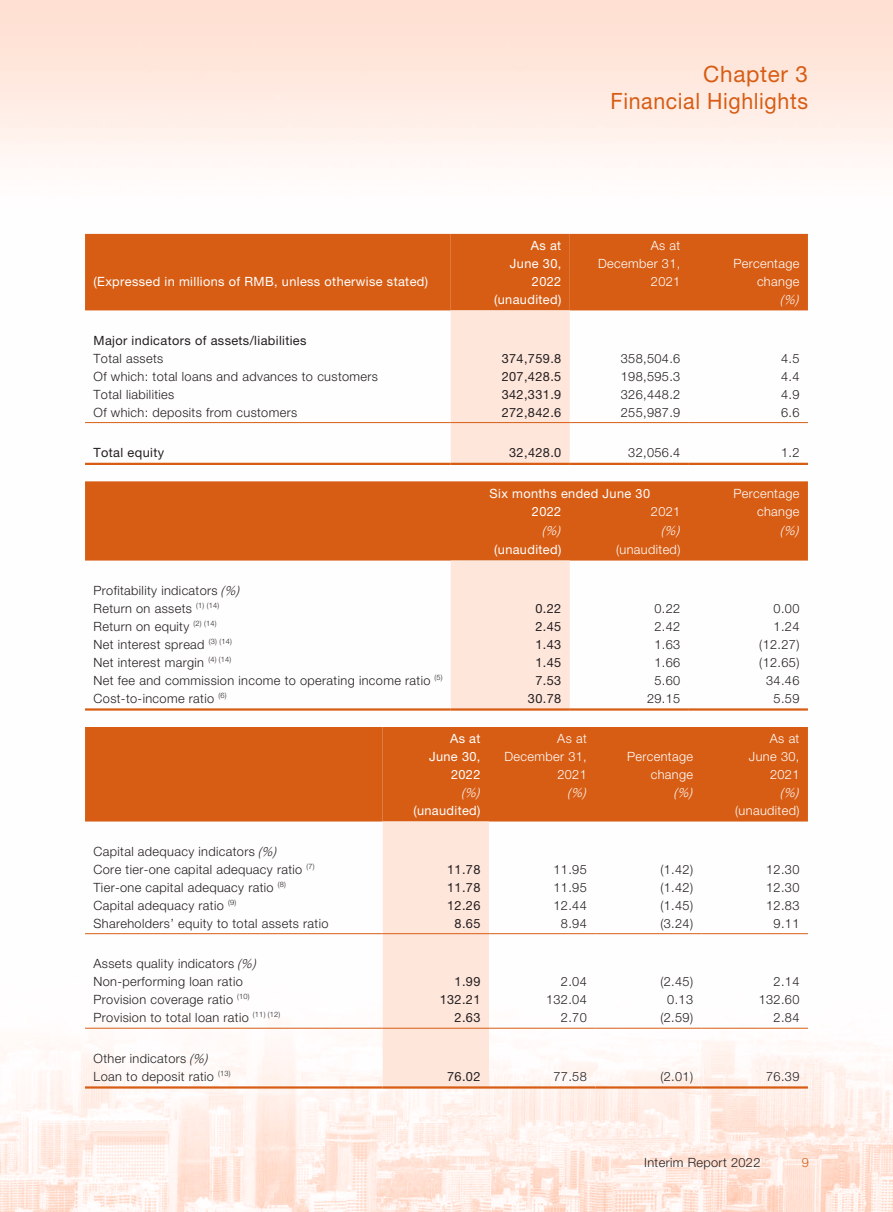
<style>
.page{position:relative;width:893px;height:1212px;background:#fff}
.page>*{position:absolute;margin:0;border:0;box-sizing:border-box;transform-origin:0 0}
.t1{font:22.5px/27px "Helvetica Neue LT Std";letter-spacing:.03em;color:#d75d14;text-align:right}
.t2{font:300 12.75px/18px "Helvetica Neue LT Std";letter-spacing:.03em;color:#231f20}
.t3{font:12.75px "Helvetica Neue LT Std";letter-spacing:.03em;color:#231f20}
.t4{font:12.75px/18px "Helvetica Neue LT Std";letter-spacing:.03em;color:#fff;text-align:right}
.t5{font:300 12.75px/18px "Helvetica Neue LT Std";letter-spacing:.03em;color:#fff;text-align:right}
.t6{font:italic 300 12.75px "Helvetica Neue LT Std";color:#fff}
.t7{font:300 12.75px "Helvetica Neue LT Std";color:#d75d14}
.s1{font-style:italic}
</style>
<div class="page">
<img style="left:0;top:0;width:893px;height:1212px">
<div style="left:85px;top:234px;width:723px;height:76px;background:#d75d14"></div>
<svg style="left:451px;top:234px;width:119px;height:229px;background:#f1b898"></svg>
<hr style="left:85px;top:422px;width:366px;height:1px;background:#d75d14">
<hr style="left:451px;top:422px;width:119px;height:1px;background:#d75d14">
<hr style="left:570px;top:422px;width:119px;height:1px;background:#d75d14">
<hr style="left:689px;top:422px;width:119px;height:1px;background:#d75d14">
<hr style="left:85px;top:463px;width:366px;height:2px;background:#d75d14">
<hr style="left:451px;top:463px;width:119px;height:2px;background:#d75d14">
<hr style="left:570px;top:463px;width:119px;height:2px;background:#d75d14">
<hr style="left:689px;top:463px;width:119px;height:2px;background:#d75d14">
<div style="left:85px;top:481px;width:723px;height:80px;background:#d75d14"></div>
<div style="left:451px;top:561px;width:119px;height:147px;background:#ffe6db"></div>
<hr style="left:85px;top:708px;width:366px;height:3px;background:#d75d14">
<hr style="left:451px;top:708px;width:119px;height:3px;background:#d75d14">
<hr style="left:570px;top:708px;width:119px;height:3px;background:#d75d14">
<hr style="left:689px;top:708px;width:119px;height:3px;background:#d75d14">
<div style="left:85px;top:727px;width:723px;height:94px;background:#d75d14"></div>
<svg style="left:383px;top:727px;width:106px;height:359px;background:#f4c1a6"></svg>
<hr style="left:85px;top:933px;width:298px;height:1px;background:#d75d14">
<hr style="left:383px;top:933px;width:106px;height:1px;background:#d75d14">
<hr style="left:489px;top:933px;width:106px;height:1px;background:#d75d14">
<hr style="left:595px;top:933px;width:107px;height:1px;background:#d75d14">
<hr style="left:702px;top:933px;width:106px;height:1px;background:#d75d14">
<hr style="left:85px;top:1028px;width:298px;height:1px;background:#d75d14">
<hr style="left:383px;top:1028px;width:106px;height:1px;background:#d75d14">
<hr style="left:489px;top:1028px;width:106px;height:1px;background:#d75d14">
<hr style="left:595px;top:1028px;width:107px;height:1px;background:#d75d14">
<hr style="left:702px;top:1028px;width:106px;height:1px;background:#d75d14">
<hr style="left:85px;top:1086px;width:298px;height:2px;background:#d75d14">
<hr style="left:383px;top:1086px;width:106px;height:2px;background:#d75d14">
<hr style="left:489px;top:1086px;width:106px;height:2px;background:#d75d14">
<hr style="left:595px;top:1086px;width:107px;height:2px;background:#d75d14">
<hr style="left:702px;top:1086px;width:106px;height:2px;background:#d75d14">
<p class="t4" style="left:94px;top:273px;width:336px">(Expressed in millions of RMB, unless otherwise stated)</p>
<h1 class="t1" style="left:611px;top:61px;width:199px">Chapter 3<br>Financial Highlights</h1>
<p class="t4" style="left:510px;top:237px;width:53px">As at<br>June 30,<br>2022</p>
<p class="t5" style="left:598px;top:236px;width:84px">As at<br>December 31,<br>2021</p>
<p class="t5" style="left:733px;top:254px;width:68px">Percentage change</p>
<p class="t4" style="left:494px;top:291px;width:69px">(unaudited)</p>
<p class="t6" style="left:780px;top:292px;width:20px">(%)</p>
<p class="t3" style="left:94px;top:333px;width:214px">Major indicators of assets/liabilities</p>
<p class="t2" style="left:94px;top:349px;width:71px">Total assets</p>
<p class="t3" style="left:502px;top:351px;width:61px">374,759.8</p>
<p class="t2" style="left:621px;top:349px;width:61px">358,504.6</p>
<p class="t2" style="left:781px;top:349px;width:20px">4.5</p>
<p class="t2" style="left:94px;top:367px;width:286px">Of which: total loans and advances to customers</p>
<p class="t3" style="left:502px;top:369px;width:61px">207,428.5</p>
<p class="t2" style="left:621px;top:367px;width:61px">198,595.3</p>
<p class="t2" style="left:781px;top:367px;width:20px">4.4</p>
<p class="t2" style="left:94px;top:385px;width:82px">Total liabilities</p>
<p class="t3" style="left:502px;top:387px;width:61px">342,331.9</p>
<p class="t2" style="left:621px;top:385px;width:61px">326,448.2</p>
<p class="t2" style="left:781px;top:385px;width:20px">4.9</p>
<p class="t2" style="left:94px;top:403px;width:205px">Of which: deposits from customers</p>
<p class="t3" style="left:502px;top:405px;width:61px">272,842.6</p>
<p class="t2" style="left:621px;top:403px;width:61px">255,987.9</p>
<p class="t2" style="left:781px;top:403px;width:20px">6.6</p>
<p class="t3" style="left:94px;top:445px;width:72px">Total equity</p>
<p class="t3" style="left:509px;top:445px;width:54px">32,428.0</p>
<p class="t2" style="left:628px;top:443px;width:54px">32,056.4</p>
<p class="t2" style="left:781px;top:443px;width:20px">1.2</p>
<p class="t4" style="left:490px;top:484px;width:162px">Six months ended June 30</p>
<p class="t5" style="left:733px;top:484px;width:68px">Percentage</p>
<p class="t4" style="left:532px;top:502px;width:31px">2022</p>
<p class="t5" style="left:651px;top:502px;width:31px">2021</p>
<p class="t5" style="left:757px;top:502px;width:44px">change</p>
<p class="t6" style="left:542px;top:523px;width:20px">(%)</p>
<p class="t6" style="left:661px;top:523px;width:20px">(%)</p>
<p class="t6" style="left:780px;top:523px;width:20px">(%)</p>
<p class="t4" style="left:494px;top:541px;width:69px">(unaudited)</p>
<p class="t5" style="left:616px;top:541px;width:66px">(unaudited)</p>
<p class="t2" style="left:94px;top:581px;width:147px">Profitability indicators <span class="s1">(%)<br></span>Return on assets <sup>(1)</sup> <sup>(14)</sup></p>
<p class="t3" style="left:535px;top:601px;width:27px">0.22</p>
<p class="t2" style="left:654px;top:599px;width:27px">0.22</p>
<p class="t2" style="left:774px;top:599px;width:27px">0.00</p>
<p class="t2" style="left:94px;top:617px;width:125px">Return on equity <sup>(2)</sup> <sup>(14)</sup></p>
<p class="t3" style="left:535px;top:619px;width:27px">2.45</p>
<p class="t2" style="left:654px;top:617px;width:27px">2.42</p>
<p class="t2" style="left:774px;top:617px;width:27px">1.24</p>
<p class="t2" style="left:94px;top:635px;width:140px">Net interest spread <sup>(3)</sup> <sup>(14)</sup></p>
<p class="t3" style="left:535px;top:637px;width:27px">1.43</p>
<p class="t2" style="left:654px;top:635px;width:27px">1.63</p>
<p class="t2" style="left:759px;top:635px;width:42px">(12.27)</p>
<p class="t2" style="left:94px;top:653px;width:139px">Net interest margin <sup>(4)</sup> <sup>(14)</sup></p>
<p class="t3" style="left:535px;top:655px;width:27px">1.45</p>
<p class="t2" style="left:654px;top:653px;width:27px">1.66</p>
<p class="t2" style="left:759px;top:653px;width:42px">(12.65)</p>
<p class="t2" style="left:94px;top:671px;width:351px">Net fee and commission income to operating income ratio <sup>(5)</sup></p>
<p class="t3" style="left:535px;top:673px;width:27px">7.53</p>
<p class="t2" style="left:654px;top:671px;width:27px">5.60</p>
<p class="t2" style="left:766px;top:671px;width:35px">34.46</p>
<p class="t2" style="left:94px;top:689px;width:134px">Cost-to-income ratio <sup>(6)</sup></p>
<p class="t3" style="left:528px;top:691px;width:35px">30.78</p>
<p class="t2" style="left:647px;top:689px;width:35px">29.15</p>
<p class="t2" style="left:773px;top:689px;width:27px">5.59</p>
<p class="t4" style="left:429px;top:730px;width:53px">As at<br>June 30,<br>2022</p>
<p class="t5" style="left:504px;top:729px;width:84px">As at<br>December 31,<br>2021</p>
<p class="t5" style="left:749px;top:729px;width:52px">As at<br>June 30,<br>2021</p>
<p class="t5" style="left:627px;top:747px;width:68px">Percentage change</p>
<p class="t2" style="left:94px;top:842px;width:223px">Capital adequacy indicators <span class="s1">(%)<br></span>Core tier-one capital adequacy ratio <sup>(7)</sup></p>
<p class="t6" style="left:461px;top:785px;width:20px">(%)</p>
<p class="t6" style="left:567px;top:785px;width:20px">(%)</p>
<p class="t6" style="left:674px;top:785px;width:20px">(%)</p>
<p class="t6" style="left:780px;top:785px;width:20px">(%)</p>
<p class="t4" style="left:413px;top:802px;width:69px">(unaudited)</p>
<p class="t5" style="left:735px;top:801px;width:66px">(unaudited)</p>
<p class="t3" style="left:447px;top:862px;width:35px">11.78</p>
<p class="t2" style="left:553px;top:860px;width:35px">11.95</p>
<p class="t2" style="left:660px;top:860px;width:34px">(1.42)</p>
<p class="t2" style="left:766px;top:860px;width:35px">12.30</p>
<p class="t2" style="left:94px;top:878px;width:194px">Tier-one capital adequacy ratio <sup>(8)</sup></p>
<p class="t3" style="left:447px;top:880px;width:35px">11.78</p>
<p class="t2" style="left:553px;top:878px;width:35px">11.95</p>
<p class="t2" style="left:660px;top:878px;width:34px">(1.42)</p>
<p class="t2" style="left:766px;top:878px;width:35px">12.30</p>
<p class="t2" style="left:94px;top:896px;width:144px">Capital adequacy ratio <sup>(9)</sup></p>
<p class="t3" style="left:447px;top:898px;width:35px">12.26</p>
<p class="t2" style="left:553px;top:896px;width:35px">12.44</p>
<p class="t2" style="left:660px;top:896px;width:34px">(1.45)</p>
<p class="t2" style="left:766px;top:896px;width:35px">12.83</p>
<p class="t2" style="left:94px;top:914px;width:236px">Shareholders’ equity to total assets ratio</p>
<p class="t3" style="left:455px;top:916px;width:27px">8.65</p>
<p class="t2" style="left:561px;top:914px;width:27px">8.94</p>
<p class="t2" style="left:660px;top:914px;width:34px">(3.24)</p>
<p class="t2" style="left:773px;top:914px;width:27px">9.11</p>
<p class="t2" style="left:94px;top:955px;width:164px">Assets quality indicators <span class="s1">(%)<br></span>Non-performing loan ratio</p>
<p class="t3" style="left:455px;top:974px;width:27px">1.99</p>
<p class="t2" style="left:561px;top:973px;width:27px">2.04</p>
<p class="t2" style="left:660px;top:973px;width:34px">(2.45)</p>
<p class="t2" style="left:773px;top:973px;width:27px">2.14</p>
<p class="t2" style="left:94px;top:991px;width:158px">Provision coverage ratio <sup>(10)</sup></p>
<p class="t3" style="left:440px;top:992px;width:42px">132.21</p>
<p class="t2" style="left:546px;top:991px;width:42px">132.04</p>
<p class="t2" style="left:667px;top:991px;width:27px">0.13</p>
<p class="t2" style="left:759px;top:991px;width:42px">132.60</p>
<p class="t2" style="left:94px;top:1009px;width:188px">Provision to total loan ratio <sup>(11)</sup> <sup>(12)</sup></p>
<p class="t3" style="left:455px;top:1010px;width:27px">2.63</p>
<p class="t2" style="left:561px;top:1009px;width:27px">2.70</p>
<p class="t2" style="left:660px;top:1009px;width:34px">(2.59)</p>
<p class="t2" style="left:773px;top:1009px;width:27px">2.84</p>
<p class="t2" style="left:94px;top:1049px;width:139px">Other indicators <span class="s1">(%)<br></span>Loan to deposit ratio <sup>(13)</sup></p>
<p class="t3" style="left:447px;top:1069px;width:35px">76.02</p>
<p class="t2" style="left:553px;top:1067px;width:35px">77.58</p>
<p class="t2" style="left:660px;top:1067px;width:34px">(2.01)</p>
<p class="t2" style="left:766px;top:1067px;width:35px">76.39</p>
<p class="t2" style="left:644px;top:1153px;width:118px">Interim Report 2022</p>
<p class="t7" style="left:802px;top:1155px;width:9px">9</p>
</div>
